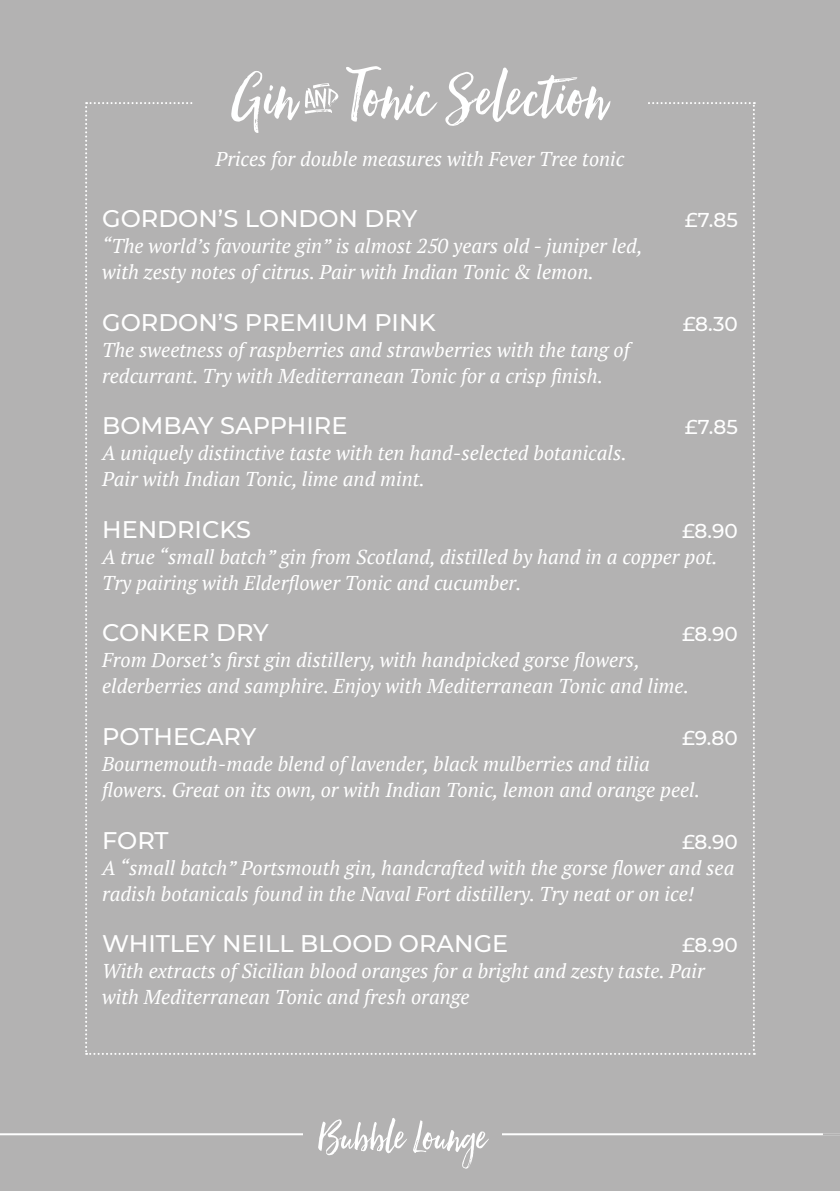
<style>
.page{position:relative;width:840px;height:1191px;background:#fff}
.page>*{position:absolute;margin:0;border:0;box-sizing:border-box;transform-origin:0 0}
.t1{font:80px "Hello Beautiful";color:#fff}
.t2{font:52px "Hello Beautiful";color:#fff}
.t3{font:500 24px "Montserrat";color:#fff}
.t4{font:italic 20px/26px "PT Serif";color:#fff}
.t5{font:500 20px "Montserrat";color:#fff}
</style>
<div class="page">
<div style="left:0;top:0;width:839px;height:1191px;background:#b3b2b2"></div>
<hr style="left:0;top:1133px;width:839px;height:2px;background:#fff">
<div style="left:303px;top:1106px;width:199px;height:56px;background:#b3b2b2"></div>
<svg style="left:822px;top:1133px;width:17px;height:2px"></svg>
<h1 class="t1" style="left:232px;top:51px;width:376px">Gin &amp; Tonic Selection</h1>
<p class="t4" style="left:215px;top:146px;width:410px">Prices for double measures with Fever Tree tonic</p>
<p class="t3" style="left:102px;top:202px;width:316px">GORDON’S LONDON DRY</p>
<p class="t5" style="left:684px;top:206px;width:55px">£7.85</p>
<p class="t4" style="left:102px;top:233px;width:541px">“The world’s favourite gin” is almost 250 years old - juniper led, with zesty notes of citrus. Pair with Indian Tonic &amp; lemon.</p>
<p class="t3" style="left:102px;top:306px;width:335px">GORDON’S PREMIUM PINK</p>
<p class="t5" style="left:682px;top:310px;width:56px">£8.30</p>
<p class="t4" style="left:102px;top:337px;width:529px">The sweetness of raspberries and strawberries with the tang of redcurrant. Try with Mediterranean Tonic for a crisp finish.</p>
<p class="t3" style="left:102px;top:409px;width:247px">BOMBAY SAPPHIRE</p>
<p class="t5" style="left:684px;top:413px;width:55px">£7.85</p>
<p class="t4" style="left:102px;top:440px;width:526px">A uniquely distinctive taste with ten hand-selected botanicals.<br>Pair with Indian Tonic, lime and mint.</p>
<p class="t3" style="left:102px;top:512px;width:150px">HENDRICKS</p>
<p class="t5" style="left:681px;top:517px;width:57px">£8.90</p>
<p class="t4" style="left:102px;top:544px;width:616px">A true “small batch” gin from Scotland, distilled by hand in a copper pot.<br>Try pairing with Elderflower Tonic and cucumber.</p>
<p class="t3" style="left:102px;top:616px;width:168px">CONKER DRY</p>
<p class="t5" style="left:681px;top:620px;width:57px">£8.90</p>
<p class="t4" style="left:102px;top:647px;width:588px">From Dorset’s first gin distillery, with handpicked gorse flowers, elderberries and samphire. Enjoy with Mediterranean Tonic and lime.</p>
<p class="t3" style="left:102px;top:719px;width:156px">POTHECARY</p>
<p class="t5" style="left:681px;top:724px;width:57px">£9.80</p>
<p class="t4" style="left:102px;top:751px;width:599px">Bournemouth-made blend of lavender, black mulberries and tilia flowers. Great on its own, or with Indian Tonic, lemon and orange peel.</p>
<p class="t3" style="left:102px;top:823px;width:68px">FORT</p>
<p class="t5" style="left:681px;top:827px;width:57px">£8.90</p>
<p class="t4" style="left:102px;top:854px;width:633px">A “small batch” Portsmouth gin, handcrafted with the gorse flower and sea radish botanicals found in the Naval Fort distillery. Try neat or on ice!</p>
<p class="t3" style="left:102px;top:926px;width:407px">WHITLEY NEILL BLOOD ORANGE</p>
<p class="t5" style="left:681px;top:931px;width:57px">£8.90</p>
<p class="t4" style="left:102px;top:957px;width:603px">With extracts of Sicilian blood oranges for a bright and zesty taste. Pair with Mediterranean Tonic and fresh orange</p>
<h2 class="t2" style="left:319px;top:1107px;width:169px">Bubble Lounge</h2>
</div>
